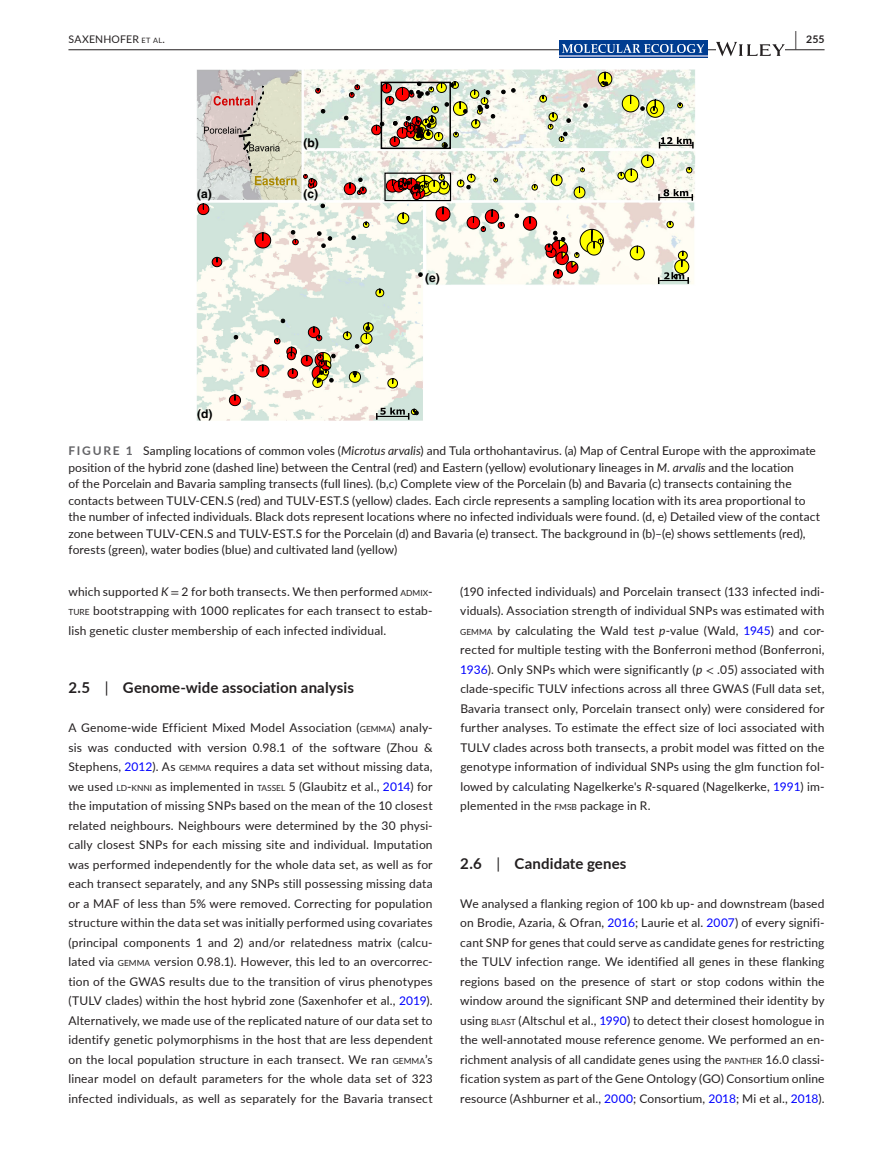
<style>
.page{position:relative;width:893px;height:1174px;background:#fff}
.page>*{position:absolute;margin:0;border:0;box-sizing:border-box;transform-origin:0 0}
.t1{font:700 15px "Lato";letter-spacing:.005em;color:#231f20}
.t2{font:12px/19.5px "Lato";letter-spacing:.005em;color:#231f20;text-align:justify}
.t3{font:700 12px "Helvetica";color:#000}
.t4{font:10.5px "Lato";letter-spacing:.015em;color:#231f20}
.t5{font:700 10.5px "Lato";color:#231f20}
.s1{font-size:7.35px}
.s2{font-size:19.5px}
.s3{font-weight:700;color:#636366}
.s4{font-style:italic}
.s5{font-family:"STIX"}
.s6{font-size:8.4px}
.s7{font-style:inherit}
.s8{font-weight:400}
.s9{color:#00f}
</style>
<div class="page">
<hr style="left:68px;top:49px;width:756px;height:1px;background:#231f20">
<div style="left:559px;top:41px;width:149px;height:17px;background:#003d91"></div>
<img style="left:563px;top:44px;width:141px;height:8px">
<hr style="left:559px;top:55px;width:149px;height:2px;background:#96a6d0">
<svg style="left:716px;top:42px;width:69px;height:14px"></svg>
<svg style="left:197px;top:71px;width:497px;height:350px"></svg>
<hr style="left:377px;top:416px;width:32px;height:1px;background:#000">
<p class="t4" style="left:68px;top:31px;width:98px">SAXENHOFER <span class="s1">ET AL</span>.</p>
<p class="t5" style="left:795px;top:31px;width:31px"><span class="s2">|</span> 255</p>
<p class="t3" style="left:197px;top:186px;width:16px">(a)</p>
<p class="t3" style="left:197px;top:406px;width:17px">(d)</p>
<p class="t3" style="left:303px;top:135px;width:17px">(b)</p>
<p class="t3" style="left:303px;top:186px;width:16px">(c)</p>
<p class="t3" style="left:425px;top:270px;width:16px">(e)</p>
<p class="t2" style="left:68px;top:442px;width:753px;line-height:16.5px;text-align:left"><span class="s3">FIGURE 1</span> Sampling locations of common voles (<span class="s4">Microtus arvalis</span>) and Tula orthohantavirus. (a) Map of Central Europe with the approximate position of the hybrid zone (dashed line) between the Central (red) and Eastern (yellow) evolutionary lineages in <span class="s4">M</span>. <span class="s4">arvalis</span> and the location<br>of the Porcelain and Bavaria sampling transects (full lines). (b,c) Complete view of the Porcelain (b) and Bavaria (c) transects containing the contacts between TULV-CEN.S (red) and TULV-EST.S (yellow) clades. Each circle represents a sampling location with its area proportional to the number of infected individuals. Black dots represent locations where no infected individuals were found. (d, e) Detailed view of the contact zone between TULV-CEN.S and TULV-EST.S for the Porcelain (d) and Bavaria (e) transect. The background in (b)–(e) shows settlements (red), forests (green), water bodies (blue) and cultivated land (yellow)</p>
<p class="t2" style="left:68px;top:581px;width:366px">which supported <span class="s4">K</span> <span class="s5">=</span> 2 for both transects. We then performed <span class="s6">ADMIX</span><span class="s7">-</span><span class="s6">TURE</span> bootstrapping with 1000 replicates for each transect to estab&shy;lish genetic cluster membership of each infected individual.</p>
<p class="t1" style="left:68px;top:677px;width:287px">2.5 <span class="s8">|</span> Genome-wide association analysis</p>
<p class="t2" style="left:68px;top:717px;width:366px">A Genome-wide Efficient Mixed Model Association (<span class="s6">GEMMA</span>) analy&shy;sis was conducted with version 0.98.1 of the software (Zhou &amp; Stephens, <span class="s9">2012</span>). As <span class="s6">GEMMA</span> requires a data set without missing data, we used <span class="s6">LD</span><span class="s7">-</span><span class="s6">KNNI</span> as implemented in <span class="s6">TASSEL</span> 5 (Glaubitz et al., <span class="s9">2014</span>) for the imputation of missing SNPs based on the mean of the 10 closest related neighbours. Neighbours were determined by the 30 physi&shy;cally closest SNPs for each missing site and individual. Imputation was performed independently for the whole data set, as well as for each transect separately, and any SNPs still possessing missing data or a MAF of less than 5% were removed. Correcting for population structure within the data set was initially performed using covariates (principal components 1 and 2) and/or relatedness matrix (calcu&shy;lated via <span class="s6">GEMMA</span> version 0.98.1). However, this led to an overcorrec&shy;tion of the GWAS results due to the transition of virus phenotypes (TULV clades) within the host hybrid zone (Saxenhofer et al., <span class="s9">2019</span>).<br>Alternatively, we made use of the replicated nature of our data set to identify genetic polymorphisms in the host that are less dependent on the local population structure in each transect. We ran <span class="s6">GEMMA</span>’s linear model on default parameters for the whole data set of 323 infected individuals, as well as separately for the Bavaria transect</p>
<p class="t2" style="left:460px;top:581px;width:366px">(190 infected individuals) and Porcelain transect (133 infected indi&shy;viduals). Association strength of individual SNPs was estimated with <span class="s6">GEMMA</span> by calculating the Wald test <span class="s4">p</span>-value (Wald, <span class="s9">1945</span>) and cor&shy;rected for multiple testing with the Bonferroni method (Bonferroni, <span class="s9">1936</span>). Only SNPs which were significantly (<span class="s4">p</span> <span class="s5">&lt;</span> .05) associated with clade-specific TULV infections across all three GWAS (Full data set, Bavaria transect only, Porcelain transect only) were considered for further analyses. To estimate the effect size of loci associated with TULV clades across both transects, a probit model was fitted on the genotype information of individual SNPs using the glm function fol&shy;lowed by calculating Nagelkerke's <span class="s4">R</span>-squared (Nagelkerke, <span class="s9">1991</span>) im&shy;plemented in the <span class="s6">FMSB</span> package in R.</p>
<p class="t1" style="left:460px;top:852px;width:168px">2.6 <span class="s8">|</span> Candidate genes</p>
<p class="t2" style="left:460px;top:893px;width:366px">We analysed a flanking region of 100 kb up- and downstream (based on Brodie, Azaria, &amp; Ofran, <span class="s9">2016</span>; Laurie et al. <span class="s9">2007</span>) of every signifi&shy;cant SNP for genes that could serve as candidate genes for restricting the TULV infection range. We identified all genes in these flanking regions based on the presence of start or stop codons within the window around the significant SNP and determined their identity by using <span class="s6">BLAST</span> (Altschul et al., <span class="s9">1990</span>) to detect their closest homologue in the well-annotated mouse reference genome. We performed an en&shy;richment analysis of all candidate genes using the <span class="s6">PANTHER</span> 16.0 classi&shy;fication system as part of the Gene Ontology (GO) Consortium online resource (Ashburner et al., <span class="s9">2000</span>; Consortium, <span class="s9">2018</span>; Mi et al., <span class="s9">2018</span>).</p>
</div>
